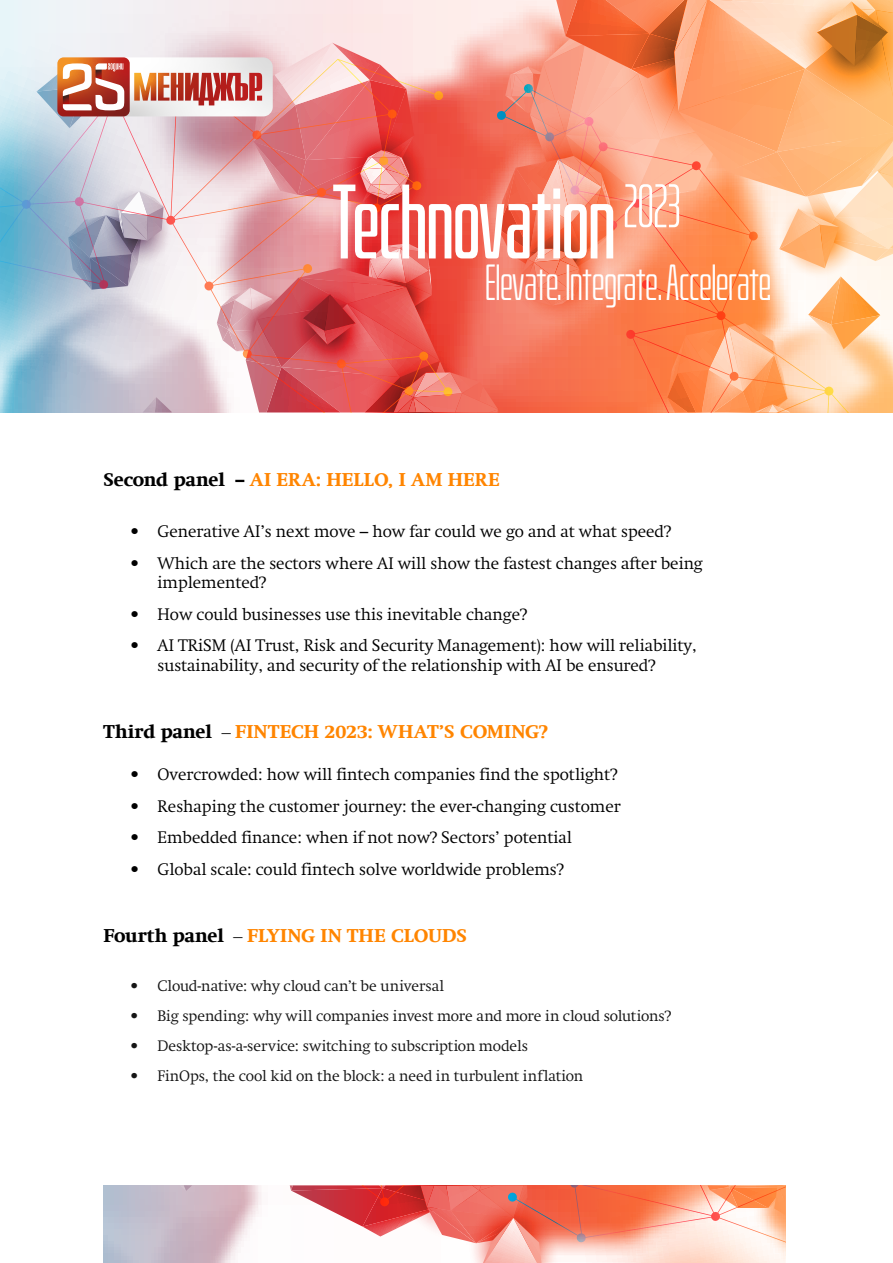
<style>
.page{position:relative;width:893px;height:1263px;background:#fff}
.page>*{position:absolute;margin:0;border:0;box-sizing:border-box;transform-origin:0 0}
.t1{font:93.6px "Bitcrusher Cp Rg";color:#fff}
.t2{font:45px "Bitcrusher Cp Lt";color:#fff}
.t3{font:18px "Swift Extra Bold C";color:#ff8500}
.t4{font:300 16.5px/19.5px "Swift";color:#000}
.t5{font:300 15px "Swift";letter-spacing:-.005em;color:#151515}
.s1{color:#000}
.s2{font-family:"Times New Roman";color:#000}
</style>
<div class="page">
<svg style="left:0;top:59px;width:37px;height:353px;background:#8fc7dc"></svg>
<svg style="left:104px;top:1185px;width:681px;height:78px"></svg>
<img style="left:37px;top:0;width:856px;height:413px">
<h1 class="t1" style="left:332px;top:154px;width:350px">Technovation <sup>2023</sup></h1>
<h2 class="t2" style="left:486px;top:250px;width:287px">Elevate. Integrate. Accelerate.</h2>
<p class="t3" style="left:104px;top:469px;width:398px"><span class="s1">Second panel –</span> AI ERA: HELLO, I AM HERE</p>
<p class="t4" style="left:131px;top:522px;width:542px">• Generative AI’s next move – how far could we go and at what speed?</p>
<p class="t4" style="left:158px;top:553px;width:547px;text-indent:-27px">• Which are the sectors where AI will show the fastest changes after being implemented?</p>
<p class="t4" style="left:131px;top:604px;width:398px">• How could businesses use this inevitable change?</p>
<p class="t4" style="left:158px;top:636px;width:541px;text-indent:-27px">• AI TRiSM (AI Trust, Risk and Security Management): how will reliability, sustainability, and security of the relationship with AI be ensured?</p>
<p class="t3" style="left:104px;top:720px;width:446px"><span class="s1">Third panel</span> <span class="s2">–</span> FINTECH 2023: WHAT’S COMING?</p>
<p class="t4" style="left:131px;top:765px;width:488px">• Overcrowded: how will fintech companies find the spotlight?</p>
<p class="t4" style="left:131px;top:796px;width:492px">• Reshaping the customer journey: the ever-changing customer</p>
<p class="t4" style="left:131px;top:828px;width:443px">• Embedded finance: when if not now? Sectors’ potential</p>
<p class="t4" style="left:131px;top:860px;width:435px">• Global scale: could fintech solve worldwide problems?</p>
<p class="t3" style="left:104px;top:925px;width:365px"><span class="s1">Fourth panel</span> <span class="s2">–</span> FLYING IN THE CLOUDS</p>
<p class="t5" style="left:131px;top:977px;width:315px">• Cloud-native: why cloud can’t be universal</p>
<p class="t5" style="left:131px;top:1007px;width:542px">• Big spending: why will companies invest more and more in cloud solutions?</p>
<p class="t5" style="left:131px;top:1037px;width:399px">• Desktop-as-a-service: switching to subscription models</p>
<p class="t5" style="left:131px;top:1067px;width:454px">• FinOps, the cool kid on the block: a need in turbulent inflation</p>
</div>
